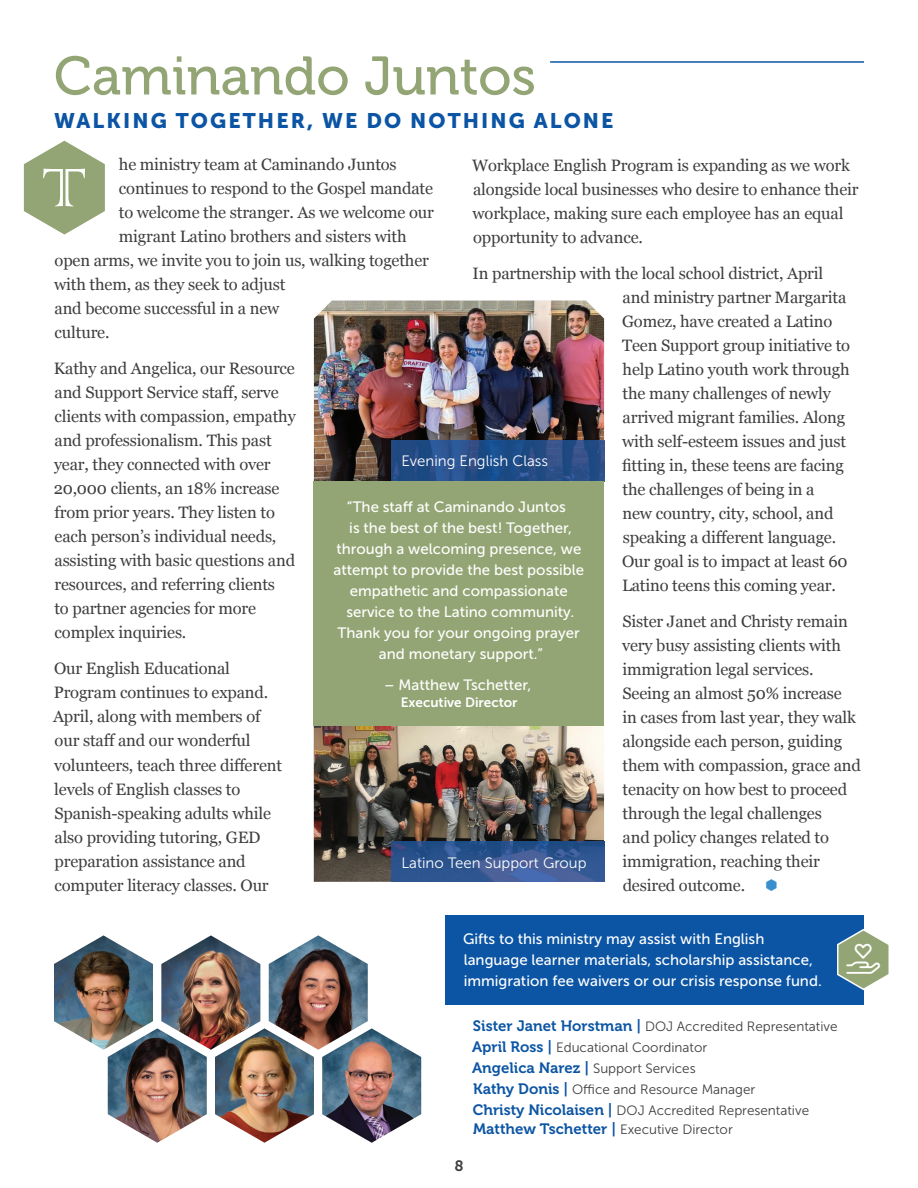
<style>
.page{position:relative;width:918px;height:1188px;background:#fff}
.page>*{position:absolute;margin:0;border:0;box-sizing:border-box;transform-origin:0 0}
.t1{font:72px "Colonna";color:#fff}
.t2{font:54px "Museo 500";color:#93a574}
.t3{font:21px "Museo Sans 900";letter-spacing:.1em;color:#0c55a4}
.t4{font:16.5px/24px "Georgia";letter-spacing:-.01em;color:#3e3e3f}
.t5{font:15px/21px "Museo Sans 500";color:#fff}
.t6{font:15px "Museo Sans 300";color:#fff}
.t7{font:15px "Museo 700";color:#0c55a4}
.t8{font:15px "Museo Sans 700";color:#3e3e3f}
.t9{font:13.5px/21px "Museo Sans 300";color:#3e3e3f}
.t10{font:13.5px "Museo Sans 700";color:#fff}
.s1{font-family:"Museo 700";font-size:15px;color:#0c55a4}
.s2{font-family:"Museo Sans 300";font-size:13.5px;color:#3e3e3f}
</style>
<div class="page">
<svg style="left:24px;top:141px;width:81px;height:94px"></svg>
<img style="left:314px;top:301px;width:290px;height:180px">
<img style="left:314px;top:726px;width:290px;height:156px">
<div style="left:445px;top:915px;width:419px;height:89px;background:#0c55a4"></div>
<img style="left:54px;top:935px;width:314px;height:208px">
<img style="left:322px;top:1028px;width:99px;height:115px">
<hr style="left:550px;top:61px;width:314px;height:2px;background:#0c55a4">
<img style="left:392px;top:441px;width:212px;height:40px">
<img style="left:392px;top:841px;width:212px;height:41px">
<div style="left:314px;top:481px;width:290px;height:245px;background:#93a574"></div>
<svg style="left:837px;top:928px;width:52px;height:63px"></svg>
<h2 class="t2" style="left:54px;top:46px;width:484px">Caminando Juntos</h2>
<p class="t3" style="left:54px;top:108px;width:561px">WALKING TOGETHER, WE DO NOTHING ALONE</p>
<p class="t4" style="left:119px;top:152px;width:279px">he ministry team at Caminando Juntos</p>
<p class="t4" style="left:119px;top:176px;width:316px">continues to respond to the Gospel mandate</p>
<p class="t4" style="left:119px;top:200px;width:317px">to welcome the stranger. As we welcome our</p>
<p class="t4" style="left:119px;top:224px;width:289px">migrant Latino brothers and sisters with</p>
<p class="t4" style="left:55px;top:248px;width:376px">open arms, we invite you to join us, walking together</p>
<p class="t4" style="left:54px;top:272px;width:233px">with them, as they seek to adjust</p>
<p class="t4" style="left:55px;top:296px;width:226px">and become successful in a new</p>
<p class="t4" style="left:55px;top:320px;width:56px">culture.</p>
<p class="t4" style="left:54px;top:356px;width:244px">Kathy and Angelica, our Resource and Support Service staff, serve clients with compassion, empathy and professionalism. This past year, they connected with over<br>20,000 clients, an 18% increase from prior years. They listen to each person’s individual needs, assisting with basic questions and resources, and referring clients<br>to partner agencies for more complex inquiries.</p>
<p class="t4" style="left:53px;top:656px;width:231px">Our English Educational<br>Program continues to expand.<br>April, along with members of our staff and our wonderful volunteers, teach three different levels of English classes to<br>Spanish-speaking adults while also providing tutoring, GED preparation assistance and computer literacy classes. Our</p>
<p class="t4" style="left:472px;top:152px;width:388px">Workplace English Program is expanding as we work alongside local businesses who desire to enhance their workplace, making sure each employee has an equal opportunity to advance.</p>
<p class="t4" style="left:622px;top:260px;width:230px;text-indent:-150px">In partnership with the local school district, April and ministry partner Margarita<br>Gomez, have created a Latino<br>Teen Support group initiative to help Latino youth work through the many challenges of newly arrived migrant families. Along with self-esteem issues and just fitting in, these teens are facing the challenges of being in a<br>new country, city, school, and speaking a different language.<br>Our goal is to impact at least 60<br>Latino teens this coming year.</p>
<p class="t4" style="left:622px;top:608px;width:240px">Sister Janet and Christy remain very busy assisting clients with immigration legal services.<br>Seeing an almost 50% increase<br>in cases from last year, they walk alongside each person, guiding them with compassion, grace and tenacity on how best to proceed through the legal challenges<br>and policy changes related to immigration, reaching their desired outcome.</p>
<h1 class="t1" style="left:42px;top:140px;width:46px">T</h1>
<p class="t6" style="left:402px;top:453px;width:148px">Evening English Class</p>
<p class="t5" style="left:334px;top:496px;width:252px;text-align:center">“The staff at Caminando Juntos<br>is the best of the best! Together, through a welcoming presence, we attempt to provide the best possible empathetic and compassionate service to the Latino community.<br>Thank you for your ongoing prayer and monetary support.”</p>
<p class="t5" style="left:384px;top:675px;width:149px">– Matthew Tschetter,</p>
<p class="t10" style="left:401px;top:694px;width:118px">Executive Director</p>
<p class="t6" style="left:402px;top:855px;width:187px">Latino Teen Support Group</p>
<p class="t5" style="left:463px;top:929px;width:360px">Gifts to this ministry may assist with English language learner materials, scholarship assistance, immigration fee waivers or our crisis response fund.</p>
<p class="t9" style="left:472px;top:1015px;width:367px"><span class="s1">Sister Janet Horstman |</span> DOJ Accredited Representative <span class="s1">April Ross |</span> Educational Coordinator<br><span class="s1">Angelica Narez |</span> Support Services<br><span class="s1">Kathy Donis |</span> Office and Resource Manager<br><span class="s1">Christy Nicolaisen |</span> DOJ Accredited Representative</p>
<p class="t7" style="left:473px;top:1120px;width:261px">Matthew Tschetter | <span class="s2">Executive Director</span></p>
<p class="t8" style="left:454px;top:1158px;width:11px">8</p>
</div>
